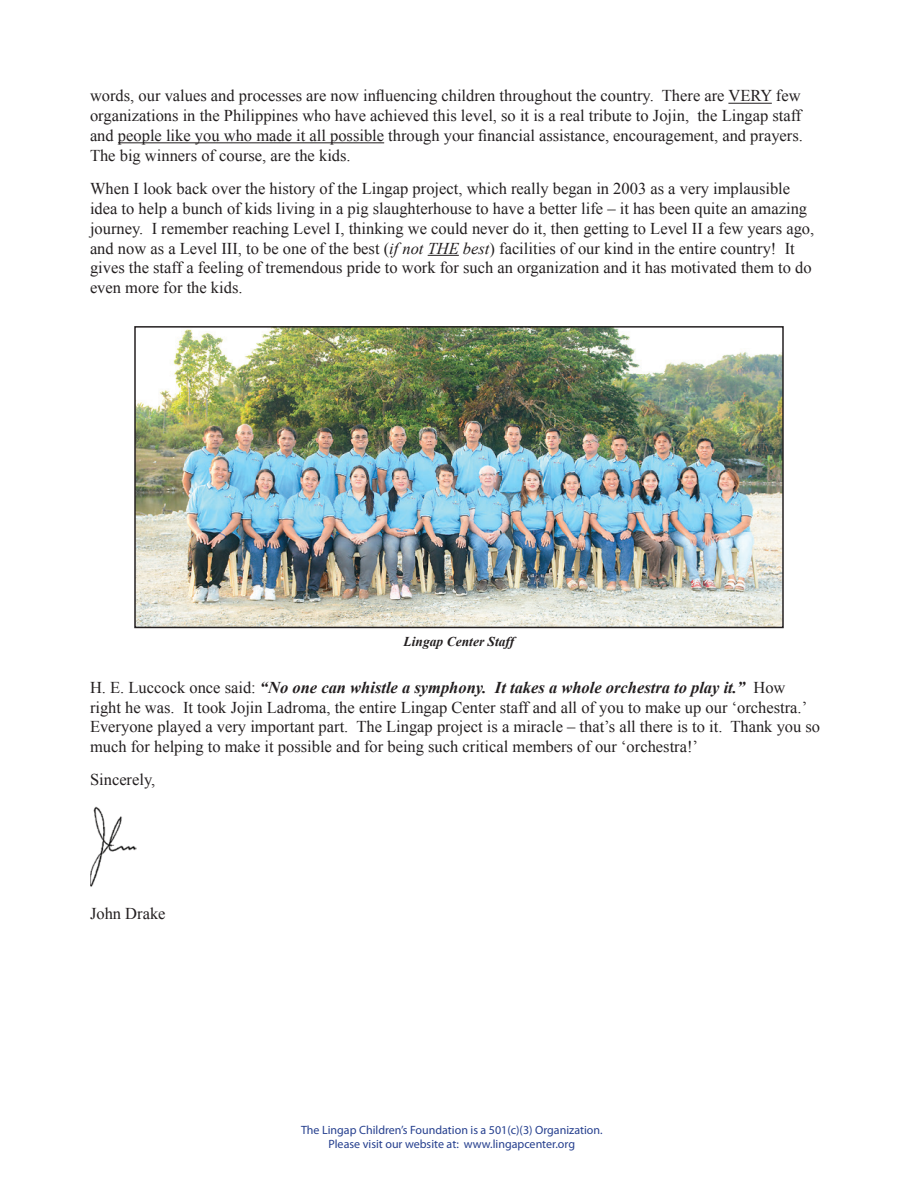
<style>
.page{position:relative;width:918px;height:1188px;background:#fff}
.page>*{position:absolute;margin:0;border:0;box-sizing:border-box;transform-origin:0 0}
.t1{font:16.5px/19.8px "Times New Roman";color:#231f20}
.t2{font:italic 700 13.5px "Times New Roman";color:#231f20}
.t3{font:12px/14.4px "Myriad Pro";color:#253f8e;text-align:center}
.s1{font-style:italic}
.s2{font-weight:700;font-style:italic}
</style>
<div class="page">
<hr style="left:728px;top:103px;width:44px;height:1px;background:#231f20">
<hr style="left:118px;top:142px;width:266px;height:1px;background:#231f20">
<hr style="left:428px;top:255px;width:31px;height:1px;background:#231f20">
<img style="left:90px;top:806px;width:46px;height:81px">
<img style="left:137px;top:329px;width:644px;height:296px">
<div style="left:134px;top:326px;width:650px;height:302px;border:2px solid #231f20"></div>
<p class="t1" style="left:90px;top:86px;width:715px">words, our values and processes are now influencing children throughout the country. There are VERY few organizations in the Philippines who have achieved this level, so it is a real tribute to Jojin, the Lingap staff and people like you who made it all possible through your financial assistance, encouragement, and prayers.<br>The big winners of course, are the kids.</p>
<p class="t1" style="left:90px;top:178px;width:726px">When I look back over the history of the Lingap project, which really began in 2003 as a very implausible idea to help a bunch of kids living in a pig slaughterhouse to have a better life – it has been quite an amazing journey. I remember reaching Level I, thinking we could never do it, then getting to Level II a few years ago, and now as a Level III, to be one of the best (<span class="s1">if not THE best</span>) facilities of our kind in the entire country! It gives the staff a feeling of tremendous pride to work for such an organization and it has motivated them to do even more for the kids.</p>
<p class="t2" style="left:404px;top:632px;width:112px">Lingap Center Staff</p>
<p class="t1" style="left:90px;top:677px;width:732px">H. E. Luccock once said: <span class="s2">“No one can whistle a symphony. It takes a whole orchestra to play it.”</span> How right he was. It took Jojin Ladroma, the entire Lingap Center staff and all of you to make up our ‘orchestra.’ Everyone played a very important part. The Lingap project is a miracle – that’s all there is to it. Thank you so much for helping to make it possible and for being such critical members of our ‘orchestra!’</p>
<p class="t1" style="left:90px;top:770px;width:67px">Sincerely,</p>
<p class="t1" style="left:90px;top:903px;width:77px">John Drake</p>
<p class="t3" style="left:301px;top:1123px;width:303px">The Lingap Children’s Foundation is a 501(c)(3) Organization.<br>Please visit our website at: www.lingapcenter.org</p>
</div>
